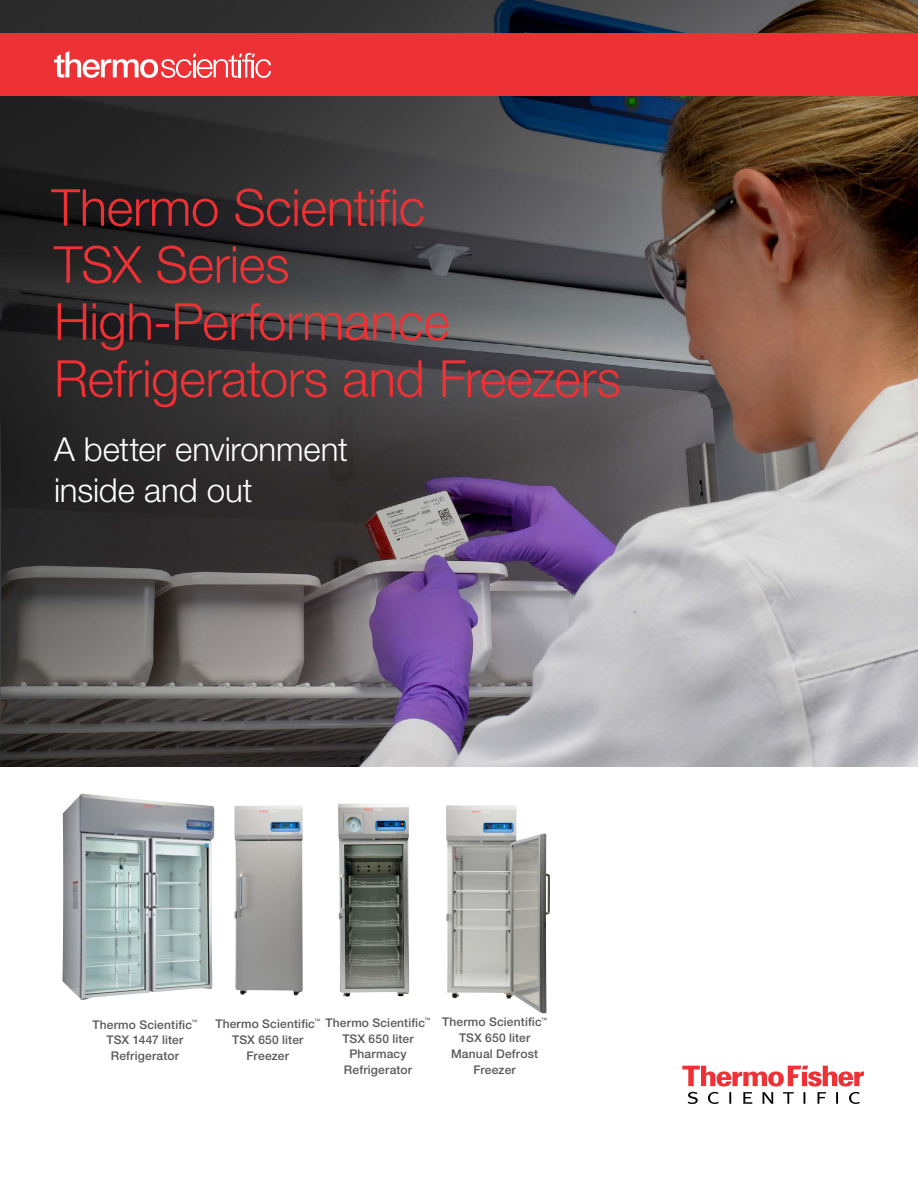
<style>
.page{position:relative;width:918px;height:1188px;background:#fff}
.page>*{position:absolute;margin:0;border:0;box-sizing:border-box;transform-origin:0 0}
.t1{font:300 51px/57px "Helvetica Neue LT Std";letter-spacing:-.01em;color:#ee3134}
.t2{font:300 33px/40.5px "Helvetica Neue LT Std";letter-spacing:-.005em;color:#fff}
.t3{font:500 12px/15.8px "Helvetica Neue LT Std";letter-spacing:.015em;color:#58595b;text-align:center}
</style>
<div class="page">
<img style="left:0;top:0;width:918px;height:767px">
<svg style="left:682px;top:1066px;width:182px;height:38px"></svg>
<img style="left:63px;top:794px;width:151px;height:206px">
<img style="left:234px;top:805px;width:69px;height:190px">
<div style="left:0;top:33px;width:918px;height:63px;background:#ee3134"></div>
<svg style="left:54px;top:51px;width:217px;height:27px"></svg>
<img style="left:338px;top:803px;width:71px;height:194px">
<img style="left:446px;top:805px;width:104px;height:208px">
<h1 class="t1" style="left:51px;top:178px;width:571px">Thermo Scientific<br>TSX Series<br>High-Performance<br>Refrigerators and Freezers</h1>
<h2 class="t2" style="left:54px;top:429px;width:295px">A better environment inside and out</h2>
<p class="t3" style="left:92px;top:1016px;width:106px">Thermo Scientific<sup>™<br></sup>TSX 1447 liter<br>Refrigerator</p>
<p class="t3" style="left:215px;top:1015px;width:217px">Thermo Scientific<sup>™</sup> Thermo Scientific<sup>™</sup></p>
<p class="t3" style="left:342px;top:1030px;width:73px">TSX 650 liter<br>Pharmacy<br>Refrigerator</p>
<p class="t3" style="left:232px;top:1032px;width:73px">TSX 650 liter</p>
<p class="t3" style="left:247px;top:1047px;width:44px">Freezer</p>
<p class="t3" style="left:442px;top:1014px;width:106px">Thermo Scientific<sup>™<br></sup>TSX 650 liter<br>Manual Defrost<br>Freezer</p>
</div>
